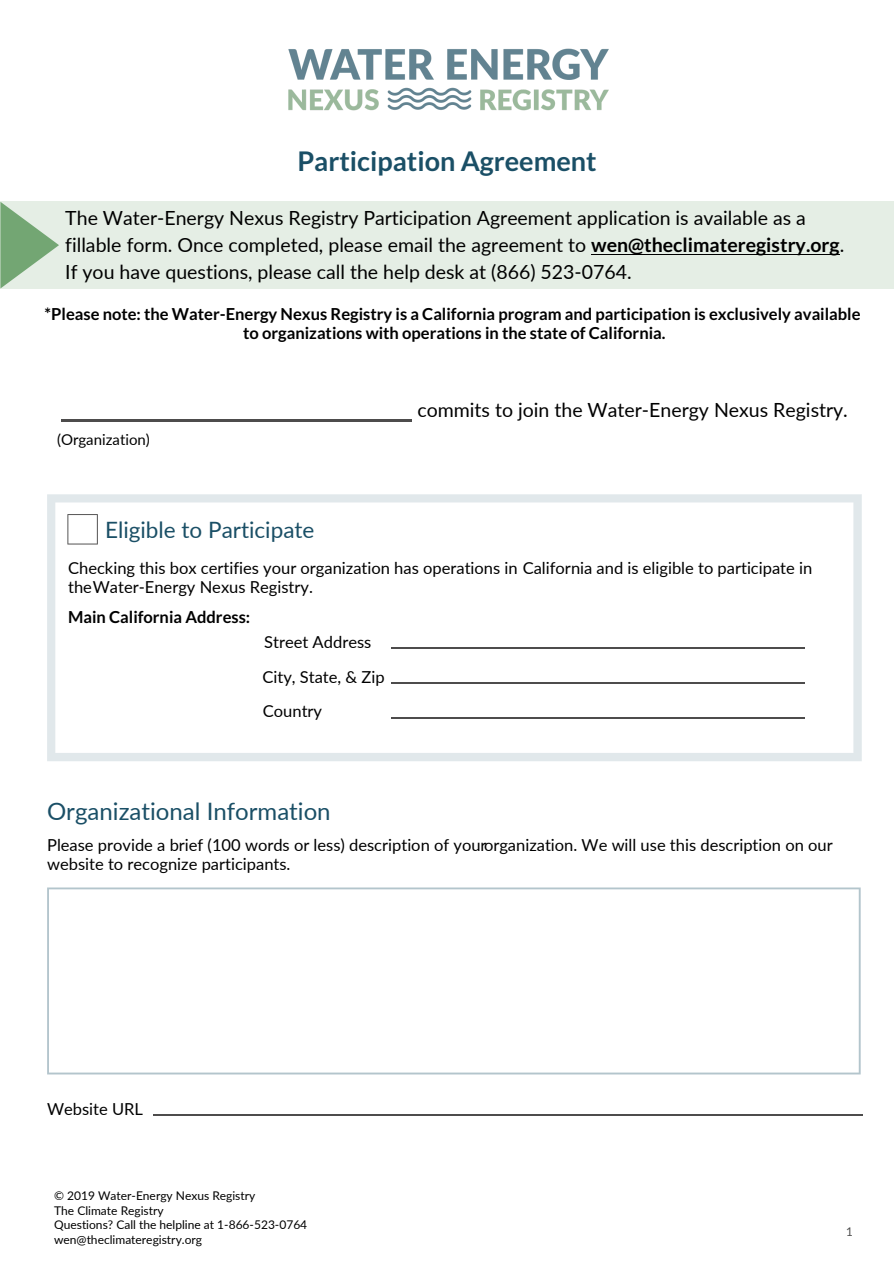
<style>
.page{position:relative;width:894px;height:1264px;background:#fff}
.page>*{position:absolute;margin:0;border:0;box-sizing:border-box;transform-origin:0 0}
.t1{font:700 27px "Lato";color:#1a4f66}
.t2{font:24px "Lato";color:#1a4f66}
.t3{font:22.5px "Lato";color:#1a4f66}
.t4{font:19.5px/27.2px "Lato";color:#000}
.t5{font:16.5px/19.2px "Lato";color:#000}
.t6{font:700 16.5px/19.2px "Lato";color:#000;text-align:center}
.t7{font:15px "Lato";color:#000}
.t8{font:12px/14.4px "Lato";color:#000}
.t9{font:12px "Lato";color:#000}
.s1{font-style:inherit}
.s2{font-weight:700}
</style>
<div class="page">
<img style="left:288px;top:48px;width:321px;height:63px">
<div style="left:0;top:201px;width:893px;height:87px;background:#e5eee5"></div>
<svg style="left:0;top:202px;width:59px;height:86px"></svg>
<hr style="left:61px;top:419px;width:350px;height:3px;background:#4d4c4c">
<svg style="left:47px;top:494px;width:814px;height:267px"></svg>
<svg style="left:67px;top:514px;width:31px;height:30px"></svg>
<svg style="left:47px;top:887px;width:813px;height:187px"></svg>
<hr style="left:153px;top:1113px;width:708px;height:2px;background:#4d4c4c">
<hr style="left:391px;top:647px;width:413px;height:2px;background:#4d4c4c">
<hr style="left:391px;top:682px;width:413px;height:2px;background:#4d4c4c">
<hr style="left:391px;top:717px;width:413px;height:2px;background:#4d4c4c">
<hr style="left:591px;top:254px;width:248px;height:1px;background:#000">
<p class="t1" style="left:297px;top:144px;width:301px">Participation Agreement</p>
<p class="t4" style="left:65px;top:203px;width:780px">The Water-Energy Nexus Registry Participation Agreement application is available as a fillable form. Once completed, please email the <span class="s1">agreement to</span> <span class="s2">wen@theclimateregistry.org</span>.<br>If you have questions, please call the help desk at (866) 523-0764.</p>
<p class="t6" style="left:45px;top:303px;width:817px">*Please note: the Water-Energy Nexus Registry is a California program and participation is exclusively available to organizations with operations in the state of California.</p>
<p class="t7" style="left:57px;top:428px;width:94px">(Organization)</p>
<p class="t4" style="left:417px;top:396px;width:432px">commits to join the Water-Energy Nexus Registry.</p>
<p class="t3" style="left:105px;top:514px;width:211px">Eligible to Participate</p>
<p class="t5" style="left:68px;top:557px;width:745px">Checking this box certifies your organization has operations in California and is eligible to participate in the Water-Energy Nexus Registry.</p>
<p class="t6" style="left:68px;top:607px;width:184px">Main California Address:</p>
<p class="t5" style="left:262px;top:624px;width:124px;line-height:34.7px">Street Address<br>City, State, &amp; Zip<br>Country</p>
<p class="t2" style="left:47px;top:793px;width:285px">Organizational Information</p>
<p class="t5" style="left:47px;top:834px;width:786px">Please provide a brief (100 words or less) description of your organization. We will use this description on our website to recognize participants.</p>
<p class="t5" style="left:47px;top:1098px;width:97px">Website URL</p>
<p class="t8" style="left:54px;top:1188px;width:254px">© 2019 Water-Energy Nexus Registry<br>The Climate Registry<br>Questions? Call the helpline at 1-866-523-0764 wen@theclimateregistry.org</p>
<p class="t9" style="left:845px;top:1224px;width:8px">1</p>
</div>
